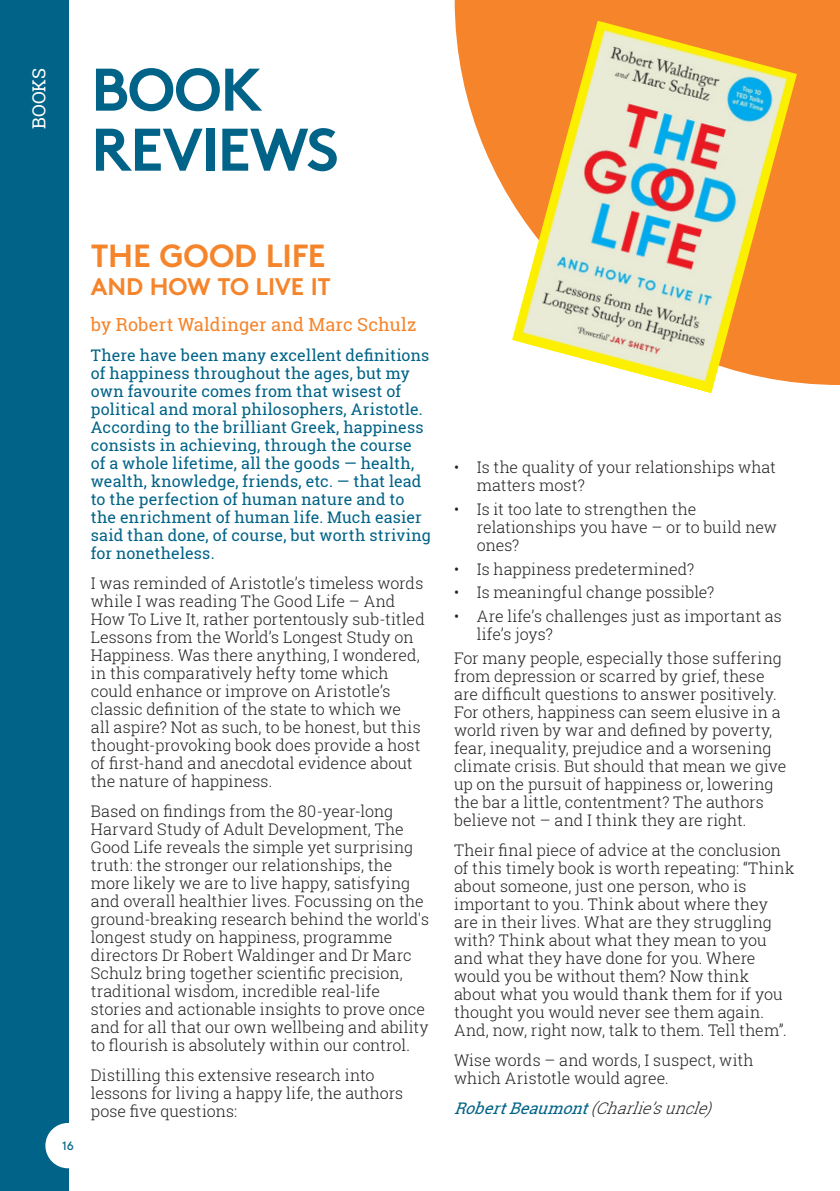
<style>
.page{position:relative;width:840px;height:1191px;background:#fff}
.page>*{position:absolute;margin:0;border:0;box-sizing:border-box;transform-origin:0 0}
.Heading_01_Teal{font:700 60px/60px "Brown";letter-spacing:-.02em;color:#006387}
.Subhead_02_Pos{font:700 32px "Brown";letter-spacing:-.005em;color:#f5842a}
.Subhead_02_Pos-2{font:700 24px "Brown";letter-spacing:-.01em;color:#f5842a}
.Subhead_03_Pos{font:18px "Roboto Slab";letter-spacing:.005em;color:#f5842a}
.SidebarTitle_Rev{font:18px "Roboto Slab";letter-spacing:.005em;color:#fff}
.Bodycopy_Pos{font:300 16px/18px "Roboto Slab";letter-spacing:.005em;color:#231f20}
.IntroPara_Teal{font:16px/18px "Roboto Slab";letter-spacing:.01em;color:#006387}
.Bodycopy_Pos-2{font:italic 300 16px "Roboto Slab";color:#231f20}
.t1{font:12px "Brown";color:#006387}
.s1{font-weight:400;color:#006387}
</style>
<div class="page">
<div style="left:0;top:0;width:68px;height:1191px;background:#006387"></div>
<div style="left:45px;top:1123px;width:46px;height:45px;background:#fff;border-radius:50%"></div>
<svg style="left:454px;top:0;width:385px;height:385px;fill:#f5842a"></svg>
<img style="left:511px;top:21px;width:285px;height:372px">
<p class="SidebarTitle_Rev" style="left:26px;top:129px;width:63px;rotate:-90deg">BOOKS</p>
<p class="Heading_01_Teal" style="left:91px;top:53px;width:249px">BOOK<br>REVIEWS</p>
<p class="t1" style="left:62px;top:1136px;width:13px">16</p>
<p class="Subhead_02_Pos" style="left:91px;top:229px;width:236px">THE GOOD LIFE</p>
<p class="Subhead_02_Pos-2" style="left:91px;top:267px;width:241px">AND HOW TO LIVE IT</p>
<p class="Subhead_03_Pos" style="left:91px;top:312px;width:327px">by Robert Waldinger and Marc Schulz</p>
<p class="IntroPara_Teal" style="left:91px;top:346px;width:341px">There have been many excellent definitions of happiness throughout the ages, but my own favourite comes from that wisest of political and moral philosophers, Aristotle.<br>According to the brilliant Greek, happiness consists in achieving, through the course<br>of a whole lifetime, all the goods — health, wealth, knowledge, friends, etc. — that lead to the perfection of human nature and to the enrichment of human life. Much easier said than done, of course, but worth striving for nonetheless.</p>
<p class="Bodycopy_Pos" style="left:91px;top:573px;width:335px">I was reminded of Aristotle’s timeless words while I was reading The Good Life – And How To Live It, rather portentously sub-titled Lessons from the World’s Longest Study on Happiness. Was there anything, I wondered, in this comparatively hefty tome which could enhance or improve on Aristotle’s classic definition of the state to which we<br>all aspire? Not as such, to be honest, but this thought-provoking book does provide a host of first-hand and anecdotal evidence about the nature of happiness.</p>
<p class="Bodycopy_Pos" style="left:91px;top:801px;width:339px">Based on findings from the 80-year-long Harvard Study of Adult Development, The Good Life reveals the simple yet surprising truth: the stronger our relationships, the more likely we are to live happy, satisfying and overall healthier lives. Focussing on the ground-breaking research behind the world's longest study on happiness, programme directors Dr Robert Waldinger and Dr Marc Schulz bring together scientific precision, traditional wisdom, incredible real-life stories and actionable insights to prove once and for all that our own wellbeing and ability to flourish is absolutely within our control.</p>
<p class="Bodycopy_Pos" style="left:91px;top:1065px;width:314px">Distilling this extensive research into lessons for living a happy life, the authors pose five questions:</p>
<p class="Bodycopy_Pos" style="left:476px;top:458px;width:300px;text-indent:-23px">• Is the quality of your relationships what matters most?</p>
<p class="Bodycopy_Pos" style="left:476px;top:500px;width:302px;text-indent:-23px">• Is it too late to strengthen the relationships you have – or to build new ones?</p>
<p class="Bodycopy_Pos" style="left:454px;top:559px;width:242px">• Is happiness predetermined?</p>
<p class="Bodycopy_Pos" style="left:454px;top:583px;width:261px">• Is meaningful change possible?</p>
<p class="Bodycopy_Pos" style="left:476px;top:607px;width:306px;text-indent:-23px">• Are life’s challenges just as important as life’s joys?</p>
<p class="Bodycopy_Pos" style="left:454px;top:648px;width:334px">For many people, especially those suffering from depression or scarred by grief, these are difficult questions to answer positively.<br>For others, happiness can seem elusive in a world riven by war and defined by poverty, fear, inequality, prejudice and a worsening climate crisis. But should that mean we give up on the pursuit of happiness or, lowering the bar a little, contentment? The authors believe not – and I think they are right.</p>
<p class="Bodycopy_Pos" style="left:454px;top:840px;width:342px">Their final piece of advice at the conclusion of this timely book is worth repeating: “Think about someone, just one person, who is important to you. Think about where they are in their lives. What are they struggling with? Think about what they mean to you and what they have done for you. Where would you be without them? Now think about what you would thank them for if you thought you would never see them again.<br>And, now, right now, talk to them. Tell them”.</p>
<p class="Bodycopy_Pos" style="left:454px;top:1050px;width:301px">Wise words – and words, I suspect, with which Aristotle would agree.</p>
<p class="Bodycopy_Pos-2" style="left:454px;top:1097px;width:265px"><span class="s1">RobertBeaumont</span>(Charlie’suncle)</p>
</div>
